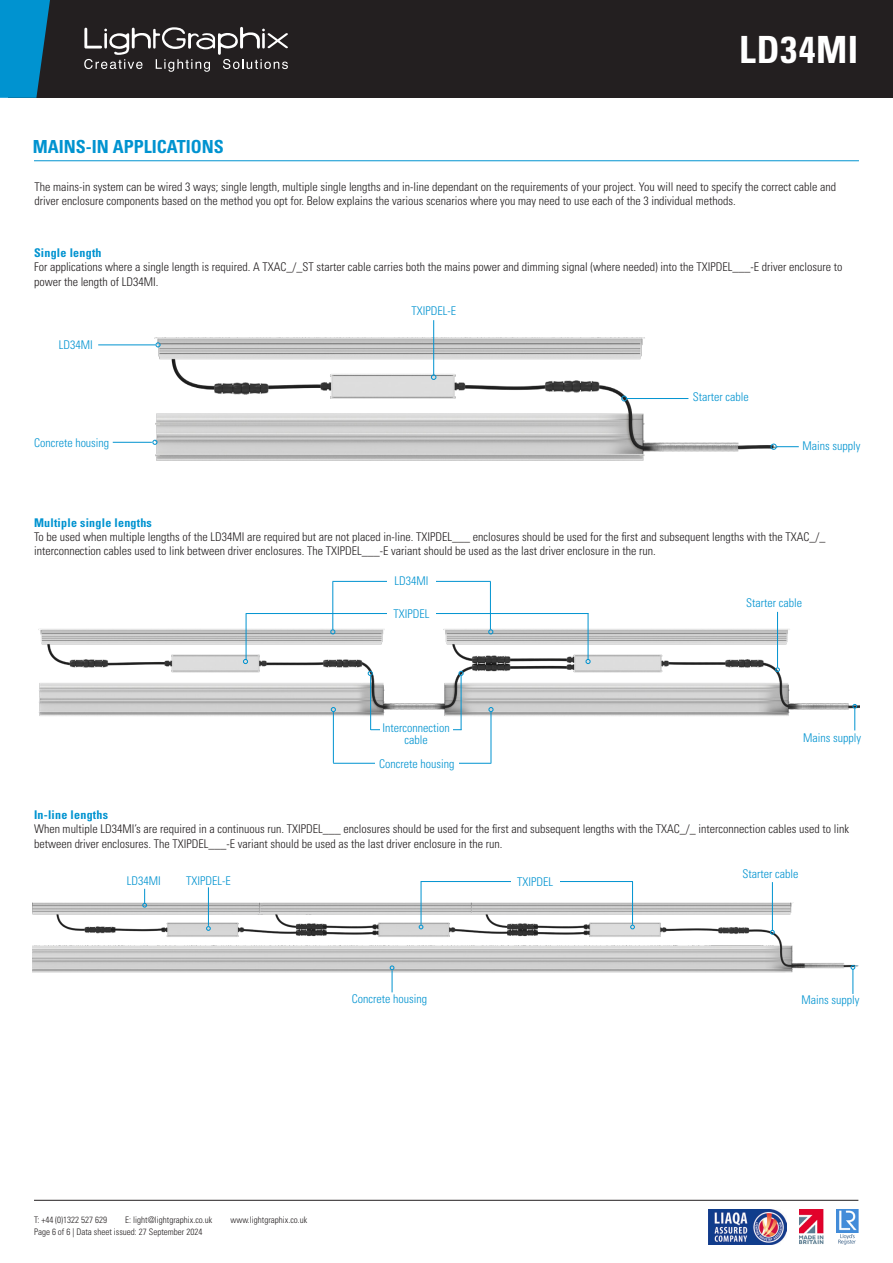
<style>
.page{position:relative;width:893px;height:1263px;background:#fff}
.page>*{position:absolute;margin:0;border:0;box-sizing:border-box;transform-origin:0 0}
.box_headline{font:700 condensed 37.5px "Univers LT Std";letter-spacing:.025em;color:#fff}
.headline_blue{font:700 condensed 18px "Univers LT Std";color:#0093d0}
.t1{font:300 condensed 12px/14.4px "Univers LT Std";color:#231f20}
.t2{font:300 condensed 12px/12px "Univers LT Std";color:#0093d0;text-align:center}
.t3{font:700 condensed 12px "Univers LT Std";letter-spacing:.02em;color:#0093d0}
.t4{font:300 condensed 9px "Univers LT Std";color:#231f20}
</style>
<div class="page">
<hr style="left:34px;top:1200px;width:824px;height:1px;background:#231f20">
<img style="left:799px;top:1209px;width:24px;height:35px">
<img style="left:836px;top:1209px;width:22px;height:24px">
<img style="left:840px;top:1234px;width:15px;height:5px">
<img style="left:838px;top:1240px;width:18px;height:5px">
<img style="left:708px;top:1209px;width:78px;height:35px">
<div style="left:9px;top:0;width:884px;height:98px;background:#231f20"></div>
<svg style="left:0;top:0;width:50px;height:98px"></svg>
<svg style="left:84px;top:27px;width:204px;height:45px"></svg>
<hr style="left:34px;top:160px;width:825px;height:1px;background:#0093d0">
<img style="left:38px;top:595px;width:821px;height:155px">
<svg style="left:775px;top:667px;width:5px;height:5px"></svg>
<hr style="left:777px;top:612px;width:1px;height:55px;background:#0093d0">
<svg style="left:852px;top:704px;width:5px;height:26px"></svg>
<svg style="left:330px;top:629px;width:5px;height:5px"></svg>
<svg style="left:489px;top:707px;width:4px;height:5px"></svg>
<svg style="left:459px;top:671px;width:5px;height:5px"></svg>
<svg style="left:368px;top:671px;width:5px;height:5px"></svg>
<svg style="left:488px;top:629px;width:5px;height:5px"></svg>
<svg style="left:331px;top:707px;width:5px;height:5px"></svg>
<svg style="left:243px;top:659px;width:5px;height:5px"></svg>
<svg style="left:586px;top:659px;width:4px;height:5px"></svg>
<hr style="left:332px;top:582px;width:1px;height:47px;background:#0093d0">
<hr style="left:491px;top:712px;width:1px;height:51px;background:#0093d0">
<hr style="left:461px;top:675px;width:1px;height:55px;background:#0093d0">
<hr style="left:370px;top:676px;width:1px;height:54px;background:#0093d0">
<hr style="left:490px;top:582px;width:1px;height:47px;background:#0093d0">
<hr style="left:333px;top:712px;width:1px;height:51px;background:#0093d0">
<hr style="left:246px;top:613px;width:1px;height:47px;background:#0093d0">
<hr style="left:588px;top:613px;width:1px;height:47px;background:#0093d0">
<hr style="left:332px;top:581px;width:159px;height:1px;background:#0093d0">
<hr style="left:333px;top:763px;width:158px;height:1px;background:#0093d0">
<hr style="left:371px;top:729px;width:90px;height:1px;background:#0093d0">
<hr style="left:246px;top:613px;width:342px;height:1px;background:#0093d0">
<div style="left:387px;top:609px;width:49px;height:9px;background:#fff"></div>
<div style="left:387px;top:577px;width:49px;height:8px;background:#fff"></div>
<div style="left:375px;top:759px;width:84px;height:9px;background:#fff"></div>
<div style="left:380px;top:724px;width:72px;height:20px;background:#fff"></div>
<img style="left:33px;top:881px;width:826px;height:92px">
<svg style="left:390px;top:965px;width:4px;height:27px"></svg>
<svg style="left:142px;top:889px;width:5px;height:18px"></svg>
<svg style="left:206px;top:926px;width:5px;height:5px"></svg>
<hr style="left:208px;top:887px;width:1px;height:39px;background:#0093d0">
<svg style="left:419px;top:925px;width:4px;height:4px"></svg>
<svg style="left:630px;top:925px;width:5px;height:4px"></svg>
<hr style="left:421px;top:881px;width:1px;height:44px;background:#0093d0">
<hr style="left:632px;top:881px;width:1px;height:44px;background:#0093d0">
<hr style="left:421px;top:881px;width:212px;height:1px;background:#0093d0">
<svg style="left:770px;top:930px;width:5px;height:4px"></svg>
<hr style="left:772px;top:882px;width:1px;height:49px;background:#0093d0">
<svg style="left:851px;top:965px;width:4px;height:29px"></svg>
<div style="left:511px;top:877px;width:48px;height:9px;background:#fff"></div>
<img style="left:98px;top:320px;width:677px;height:141px">
<svg style="left:156px;top:342px;width:4px;height:5px"></svg>
<hr style="left:98px;top:344px;width:58px;height:1px;background:#0093d0">
<svg style="left:621px;top:396px;width:6px;height:5px"></svg>
<hr style="left:627px;top:398px;width:61px;height:1px;background:#0093d0">
<svg style="left:152px;top:440px;width:5px;height:5px"></svg>
<hr style="left:113px;top:442px;width:39px;height:1px;background:#0093d0">
<svg style="left:431px;top:375px;width:5px;height:5px"></svg>
<hr style="left:433px;top:320px;width:1px;height:55px;background:#0093d0">
<svg style="left:771px;top:444px;width:28px;height:6px"></svg>
<p class="box_headline" style="left:739px;top:27px;width:121px">LD34MI</p>
<p class="headline_blue" style="left:33px;top:136px;width:192px">MAINS-IN APPLICATIONS</p>
<p class="t1" style="left:34px;top:180px;width:803px">The mains-in system can be wired 3 ways; single length, multiple single lengths and in-line dependant on the requirements of your project. You will need to specify the correct cable and driver enclosure components based on the method you opt for. Below explains the various scenarios where you may need to use each of the 3 individual methods.</p>
<p class="t3" style="left:34px;top:245px;width:69px">Single length</p>
<p class="t1" style="left:34px;top:260px;width:810px">For applications where a single length is required. A TXAC_/_ST starter cable carries both the mains power and dimming signal (where needed) into the TXIPDEL___-E driver enclosure to power the length of LD34MI.</p>
<p class="t2" style="left:59px;top:339px;width:35px">LD34MI</p>
<p class="t2" style="left:34px;top:436px;width:77px">Concrete housing</p>
<p class="t2" style="left:411px;top:305px;width:46px">TXIPDEL-E</p>
<p class="t2" style="left:693px;top:391px;width:57px">Starter cable</p>
<p class="t2" style="left:803px;top:440px;width:59px">Mains supply</p>
<p class="t3" style="left:34px;top:515px;width:119px">Multiple single lengths</p>
<p class="t1" style="left:34px;top:530px;width:793px">To be used when multiple lengths of the LD34MI are required but are not placed in-line. TXIPDEL___ enclosures should be used for the first and subsequent lengths with the TXAC_/_ interconnection cables used to link between driver enclosures. The TXIPDEL___-E variant should be used as the last driver enclosure in the run.</p>
<p class="t2" style="left:395px;top:575px;width:35px">LD34MI</p>
<p class="t2" style="left:394px;top:608px;width:37px">TXIPDEL</p>
<p class="t2" style="left:383px;top:722px;width:69px">Interconnection cable</p>
<p class="t2" style="left:379px;top:757px;width:77px">Concrete housing</p>
<p class="t2" style="left:746px;top:597px;width:57px">Starter cable</p>
<p class="t2" style="left:803px;top:732px;width:59px">Mains supply</p>
<p class="t3" style="left:34px;top:807px;width:76px">In-line lengths</p>
<p class="t1" style="left:34px;top:822px;width:817px">When multiple LD34MI’s are required in a continuous run. TXIPDEL___ enclosures should be used for the first and subsequent lengths with the TXAC_/_ interconnection cables used to link between driver enclosures. The TXIPDEL___-E variant should be used as the last driver enclosure in the run.</p>
<p class="t2" style="left:127px;top:875px;width:35px">LD34MI</p>
<p class="t2" style="left:186px;top:875px;width:46px">TXIPDEL-E</p>
<p class="t2" style="left:352px;top:993px;width:77px">Concrete housing</p>
<p class="t4" style="left:34px;top:1214px;width:75px">T: +44 (0)1322 527 629</p>
<p class="t4" style="left:125px;top:1214px;width:89px">E: light@lightgraphix.co.uk</p>
<p class="t4" style="left:230px;top:1214px;width:79px">www.lightgraphix.co.uk</p>
<p class="t4" style="left:34px;top:1227px;width:170px">Page 6 of 6 | Data sheet issued: 27 September 2024</p>
<p class="t2" style="left:517px;top:876px;width:37px">TXIPDEL</p>
<p class="t2" style="left:742px;top:867px;width:57px">Starter cable</p>
<p class="t2" style="left:801px;top:994px;width:59px">Mains supply</p>
</div>
